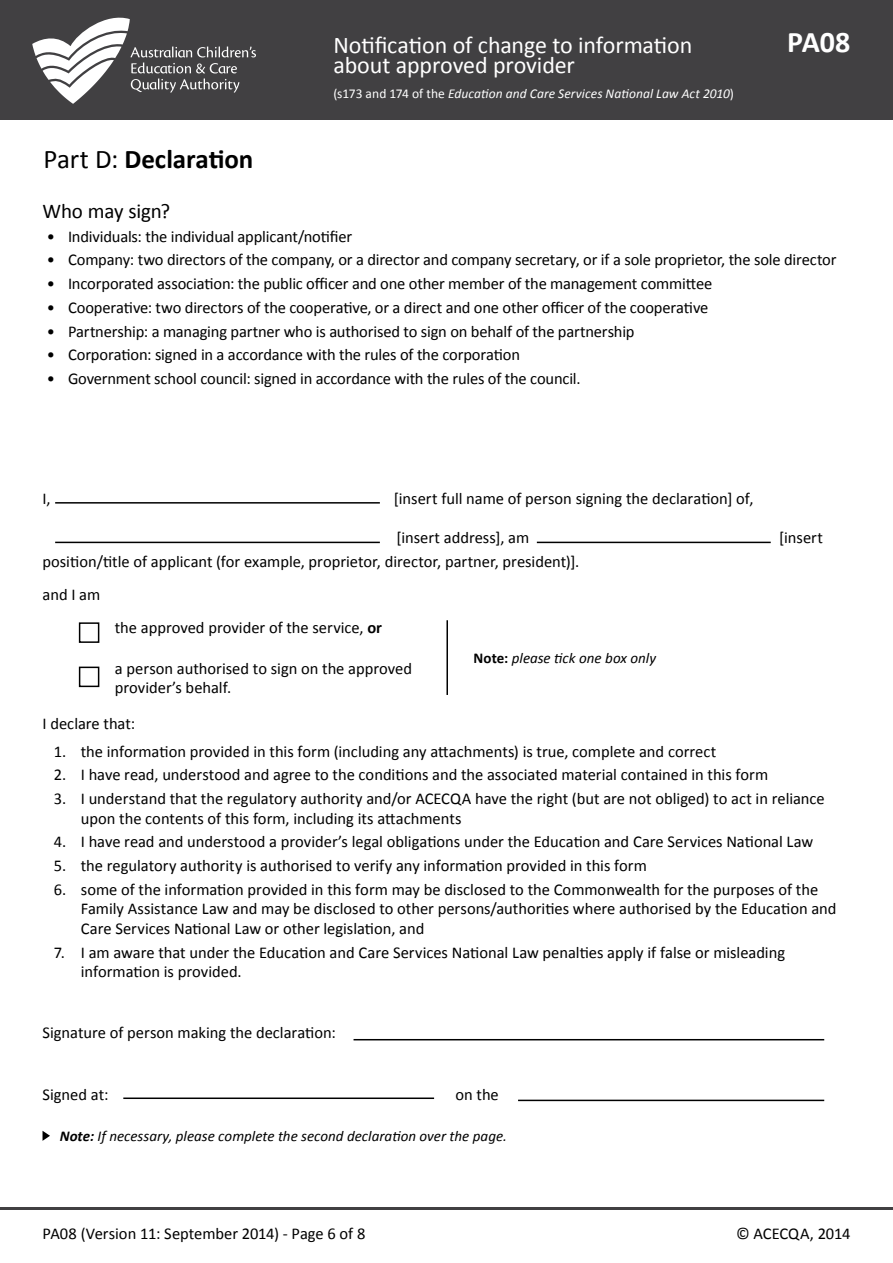
<style>
.page{position:relative;width:893px;height:1263px;background:#fff}
.page>*{position:absolute;margin:0;border:0;box-sizing:border-box;transform-origin:0 0}
.t1{font:700 30px "Calibri";color:#fff}
.t2{font:700 27px "Calibri";letter-spacing:-.005em;color:#000}
.t3{font:24px/19.5px "Calibri";letter-spacing:-.005em;color:#fff}
.t4{font:21px "Calibri";letter-spacing:-.01em;color:#000}
.t5{font:16.5px/19.5px "Calibri";letter-spacing:-.005em;color:#000}
.t6{font:italic 15px "Calibri";color:#000}
.t7{font:italic 13.5px "Calibri";letter-spacing:.005em;color:#fff}
.s1{font-style:normal}
.s2{font-weight:400}
.s3{font-weight:700}
.s4{font-weight:700;font-style:normal}
</style>
<div class="page">
<hr style="left:0;top:1207px;width:893px;height:2px;background:#414042">
<div style="left:0;top:0;width:893px;height:119px;background:#414042"></div>
<svg style="left:32px;top:17px;width:224px;height:87px"></svg>
<hr style="left:55px;top:502px;width:325px;height:2px;background:#000">
<hr style="left:55px;top:542px;width:325px;height:1px;background:#000">
<hr style="left:354px;top:1039px;width:470px;height:1px;background:#000">
<hr style="left:123px;top:1097px;width:311px;height:2px;background:#000">
<hr style="left:518px;top:1100px;width:306px;height:1px;background:#000">
<hr style="left:537px;top:542px;width:234px;height:1px;background:#000">
<hr style="left:446px;top:620px;width:2px;height:75px;background:#000">
<div style="left:79px;top:622px;width:20px;height:21px;border:2px solid #000"></div>
<div style="left:79px;top:667px;width:20px;height:20px;border:2px solid #000"></div>
<svg style="left:43px;top:1131px;width:7px;height:10px"></svg>
<h3 class="t3" style="left:333px;top:36px;width:360px">Notification of change to information about approved provider</h3>
<p class="t7" style="left:333px;top:84px;width:402px"><span class="s1">(s173 and 174 of the</span> Education and Care Services National Law Act 2010<span class="s1">)</span></p>
<h1 class="t1" style="left:787px;top:23px;width:65px">PA08</h1>
<h2 class="t2" style="left:44px;top:142px;width:211px"><span class="s2">Part D:</span> Declaration</h2>
<p class="t4" style="left:43px;top:197px;width:129px">Who may sign?</p>
<p class="t5" style="left:47px;top:226px;width:307px">• Individuals: the individual applicant/notifier</p>
<p class="t5" style="left:47px;top:250px;width:791px">• Company: two directors of the company, or a director and company secretary, or if a sole proprietor, the sole director</p>
<p class="t5" style="left:47px;top:274px;width:667px">• Incorporated association: the public officer and one other member of the management committee</p>
<p class="t5" style="left:47px;top:298px;width:663px">• Cooperative: two directors of the cooperative, or a direct and one other officer of the cooperative</p>
<p class="t5" style="left:47px;top:321px;width:589px">• Partnership: a managing partner who is authorised to sign on behalf of the partnership</p>
<p class="t5" style="left:47px;top:345px;width:475px">• Corporation: signed in a accordance with the rules of the corporation</p>
<p class="t5" style="left:47px;top:369px;width:535px">• Government school council: signed in accordance with the rules of the council.</p>
<p class="t5" style="left:43px;top:489px;width:10px">I,</p>
<p class="t5" style="left:394px;top:489px;width:361px">[insert full name of person signing the declaration] of,</p>
<p class="t5" style="left:396px;top:528px;width:134px">[insert address], am</p>
<p class="t5" style="left:779px;top:528px;width:45px">[insert</p>
<p class="t5" style="left:43px;top:546px;width:538px;line-height:32.2px">position/title of applicant (for example, proprietor, director, partner, president)]. and I am</p>
<p class="t5" style="left:115px;top:617px;width:269px">the approved provider of the service, <span class="s3">or</span></p>
<p class="t5" style="left:115px;top:658px;width:299px">a person authorised to sign on the approved provider’s behalf.</p>
<p class="t6" style="left:473px;top:648px;width:184px"><span class="s4">Note:</span> please tick one box only</p>
<p class="t5" style="left:43px;top:713px;width:94px">I declare that:</p>
<p class="t5" style="left:54px;top:741px;width:664px">1. the information provided in this form (including any attachments) is true, complete and correct</p>
<p class="t5" style="left:54px;top:765px;width:716px">2. I have read, understood and agree to the conditions and the associated material contained in this form</p>
<p class="t5" style="left:81px;top:789px;width:745px;text-indent:-27px">3. I understand that the regulatory authority and/or ACECQA have the right (but are not obliged) to act in reliance upon the contents of this form, including its attachments</p>
<p class="t5" style="left:54px;top:832px;width:761px">4. I have read and understood a provider’s legal obligations under the Education and Care Services National Law</p>
<p class="t5" style="left:54px;top:856px;width:595px">5. the regulatory authority is authorised to verify any information provided in this form</p>
<p class="t5" style="left:81px;top:880px;width:757px;text-indent:-27px">6. some of the information provided in this form may be disclosed to the Commonwealth for the purposes of the<br>Family Assistance Law and may be disclosed to other persons/authorities where authorised by the Education and<br>Care Services National Law or other legislation, and</p>
<p class="t5" style="left:81px;top:942px;width:706px;text-indent:-27px">7. I am aware that under the Education and Care Services National Law penalties apply if false or misleading information is provided.</p>
<p class="t5" style="left:43px;top:1022px;width:295px">Signature of person making the declaration:</p>
<p class="t5" style="left:43px;top:1084px;width:67px">Signed at:</p>
<p class="t5" style="left:455px;top:1084px;width:45px">on the</p>
<p class="t6" style="left:60px;top:1126px;width:449px"><span class="s3">Note:</span> If necessary, please complete the second declaration over the page.</p>
<p class="t5" style="left:43px;top:1224px;width:324px">PA08 (Version 11: September 2014) - Page 6 of 8</p>
<p class="t5" style="left:736px;top:1224px;width:116px">© ACECQA, 2014</p>
</div>
